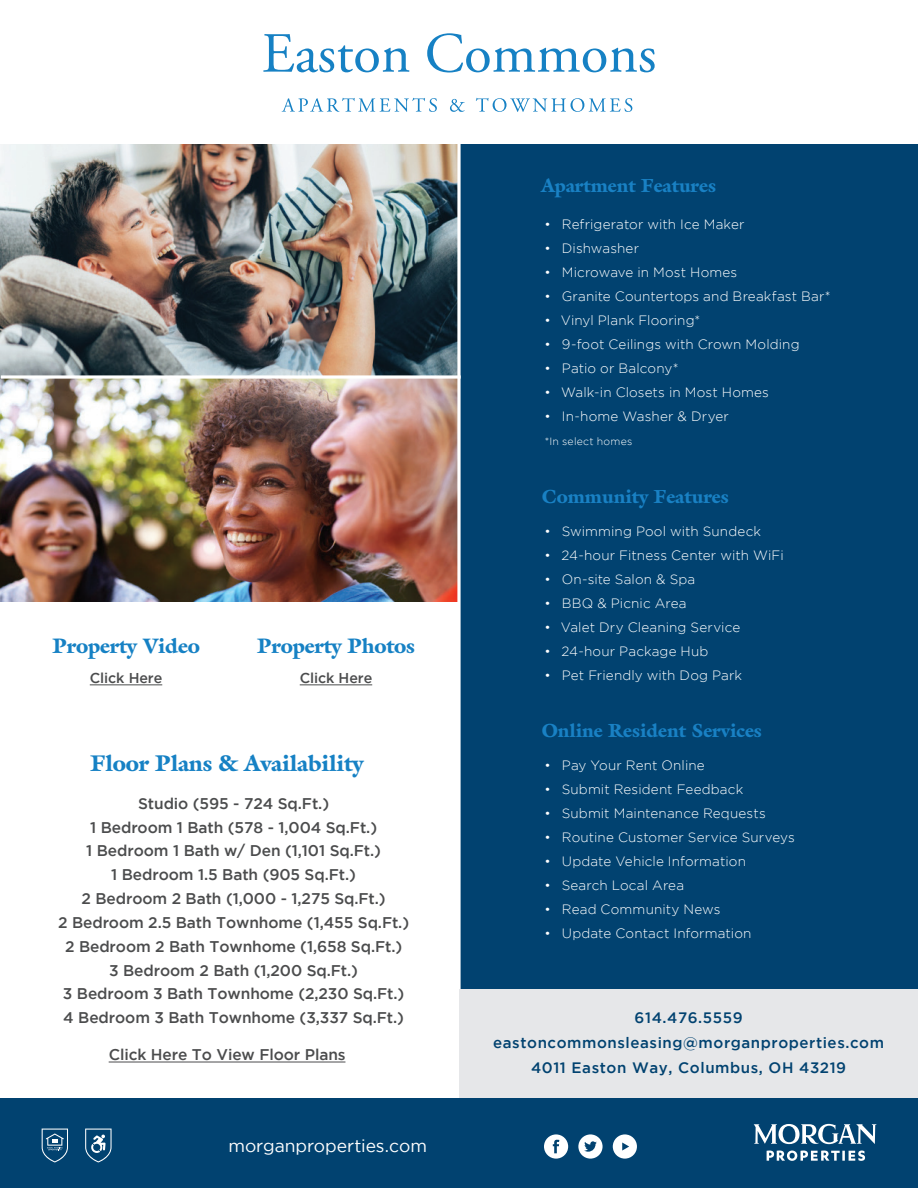
<style>
.page{position:relative;width:918px;height:1188px;background:#fff}
.page>*{position:absolute;margin:0;border:0;box-sizing:border-box;transform-origin:0 0}
.t1{font:900 22.35px "Galliard IT Cby BT";letter-spacing:-.01em;color:#1681c4}
.t2{font:900 20.55px "Galliard IT Cby BT";letter-spacing:-.01em;color:#1681c4}
.t3{font:900 18.6px "Galliard IT Cby BT";letter-spacing:-.005em;color:#1981c4}
.t4{font:17.55px "Gotham";color:#fff}
.t5{font:500 15.45px/23.9px "Gotham";letter-spacing:-.005em;color:#4b4c4d;text-align:center}
.t6{font:500 15.15px/25.2px "Gotham";letter-spacing:.04em;color:#014270;text-align:center}
.t7{font:500 14.25px "Gotham";letter-spacing:-.005em;color:#4b4c4d}
.t8{font:300 13.5px "Gotham";letter-spacing:.01em;color:#fff}
.t9{font:300 10.5px "Gotham";letter-spacing:.025em;color:#fff}
</style>
<div class="page">
<img style="left:1px;top:379px;width:456px;height:223px">
<img style="left:0;top:144px;width:457px;height:233px">
<div style="left:459px;top:123px;width:459px;height:1033px;background:#014270"></div>
<svg style="left:457px;top:144px;width:4px;height:845px"></svg>
<div style="left:1px;top:0;width:917px;height:144px;background:#fff"></div>
<div style="left:0;top:1097px;width:918px;height:91px;background:#014270"></div>
<svg style="left:754px;top:1124px;width:122px;height:20px"></svg>
<svg style="left:767px;top:1151px;width:98px;height:10px"></svg>
<svg style="left:544px;top:1134px;width:24px;height:25px"></svg>
<svg style="left:578px;top:1134px;width:25px;height:25px"></svg>
<svg style="left:613px;top:1134px;width:24px;height:25px"></svg>
<svg style="left:42px;top:1129px;width:26px;height:33px"></svg>
<svg style="left:85px;top:1129px;width:27px;height:33px"></svg>
<div style="left:459px;top:989px;width:459px;height:108px;background:#e6e7e9"></div>
<div style="left:0;top:602px;width:459px;height:495px;background:#fff"></div>
<svg style="left:1px;top:375px;width:460px;height:4px"></svg>
<hr style="left:109px;top:1062px;width:236px;height:1px;background:#4b4c4d">
<hr style="left:90px;top:685px;width:72px;height:1px;background:#4b4c4d">
<hr style="left:300px;top:685px;width:72px;height:1px;background:#4b4c4d">
<svg style="left:263px;top:34px;width:147px;height:38px"></svg>
<svg style="left:427px;top:33px;width:228px;height:40px"></svg>
<svg style="left:282px;top:98px;width:155px;height:14px"></svg>
<svg style="left:450px;top:99px;width:15px;height:13px"></svg>
<svg style="left:476px;top:98px;width:156px;height:14px"></svg>
<h2 class="t2" style="left:52px;top:632px;width:149px">Property Video</h2>
<p class="t7" style="left:90px;top:670px;width:74px">Click Here</p>
<h2 class="t2" style="left:257px;top:632px;width:159px">Property Photos</h2>
<p class="t7" style="left:300px;top:670px;width:74px">Click Here</p>
<h1 class="t1" style="left:90px;top:749px;width:275px">Floor Plans &amp; Availability</h1>
<p class="t5" style="left:58px;top:791px;width:353px">Studio (595 - 724 Sq.Ft.)<br>1 Bedroom 1 Bath (578 - 1,004 Sq.Ft.)<br>1 Bedroom 1 Bath w/ Den (1,101 Sq.Ft.)<br>1 Bedroom 1.5 Bath (905 Sq.Ft.)<br>2 Bedroom 2 Bath (1,000 - 1,275 Sq.Ft.)<br>2 Bedroom 2.5 Bath Townhome (1,455 Sq.Ft.)<br>2 Bedroom 2 Bath Townhome (1,658 Sq.Ft.)<br>3 Bedroom 2 Bath (1,200 Sq.Ft.)<br>3 Bedroom 3 Bath Townhome (2,230 Sq.Ft.)<br>4 Bedroom 3 Bath Townhome (3,337 Sq.Ft.)</p>
<p class="t5" style="left:109px;top:1042px;width:238px">Click Here To View Floor Plans</p>
<p class="t4" style="left:228px;top:1136px;width:200px">morganproperties.com</p>
<h3 class="t3" style="left:541px;top:174px;width:177px">Apartment Features</h3>
<p class="t8" style="left:544px;top:217px;width:202px">• Refrigerator with Ice Maker</p>
<p class="t8" style="left:544px;top:241px;width:96px">• Dishwasher</p>
<p class="t8" style="left:544px;top:265px;width:194px">• Microwave in Most Homes</p>
<p class="t8" style="left:544px;top:289px;width:288px">• Granite Countertops and Breakfast Bar*</p>
<p class="t8" style="left:544px;top:313px;width:158px">• Vinyl Plank Flooring*</p>
<p class="t8" style="left:544px;top:337px;width:257px">• 9-foot Ceilings with Crown Molding</p>
<p class="t8" style="left:544px;top:361px;width:136px">• Patio or Balcony*</p>
<p class="t8" style="left:544px;top:385px;width:226px">• Walk-in Closets in Most Homes</p>
<p class="t8" style="left:544px;top:409px;width:186px">• In-home Washer &amp; Dryer</p>
<p class="t9" style="left:545px;top:435px;width:89px">*In select homes</p>
<h3 class="t3" style="left:542px;top:484px;width:189px">Community Features</h3>
<p class="t8" style="left:544px;top:524px;width:218px">• Swimming Pool with Sundeck</p>
<p class="t8" style="left:544px;top:548px;width:241px">• 24-hour Fitness Center with WiFi</p>
<p class="t8" style="left:544px;top:572px;width:152px">• On-site Salon &amp; Spa</p>
<p class="t8" style="left:544px;top:596px;width:144px">• BBQ &amp; Picnic Area</p>
<p class="t8" style="left:544px;top:620px;width:197px">• Valet Dry Cleaning Service</p>
<p class="t8" style="left:544px;top:644px;width:166px">• 24-hour Package Hub</p>
<p class="t8" style="left:544px;top:668px;width:199px">• Pet Friendly with Dog Park</p>
<h3 class="t3" style="left:542px;top:718px;width:222px">Online Resident Services</h3>
<p class="t8" style="left:544px;top:758px;width:162px">• Pay Your Rent Online</p>
<p class="t8" style="left:544px;top:782px;width:200px">• Submit Resident Feedback</p>
<p class="t8" style="left:544px;top:806px;width:223px">• Submit Maintenance Requests</p>
<p class="t8" style="left:544px;top:830px;width:252px">• Routine Customer Service Surveys</p>
<p class="t8" style="left:544px;top:854px;width:203px">• Update Vehicle Information</p>
<p class="t8" style="left:544px;top:878px;width:141px">• Search Local Area</p>
<p class="t8" style="left:544px;top:902px;width:178px">• Read Community News</p>
<p class="t8" style="left:544px;top:926px;width:209px">• Update Contact Information</p>
<p class="t6" style="left:493px;top:1005px;width:392px">614.476.5559 eastoncommonsleasing@morganproperties.com<br>4011 Easton Way, Columbus, OH 43219</p>
</div>
